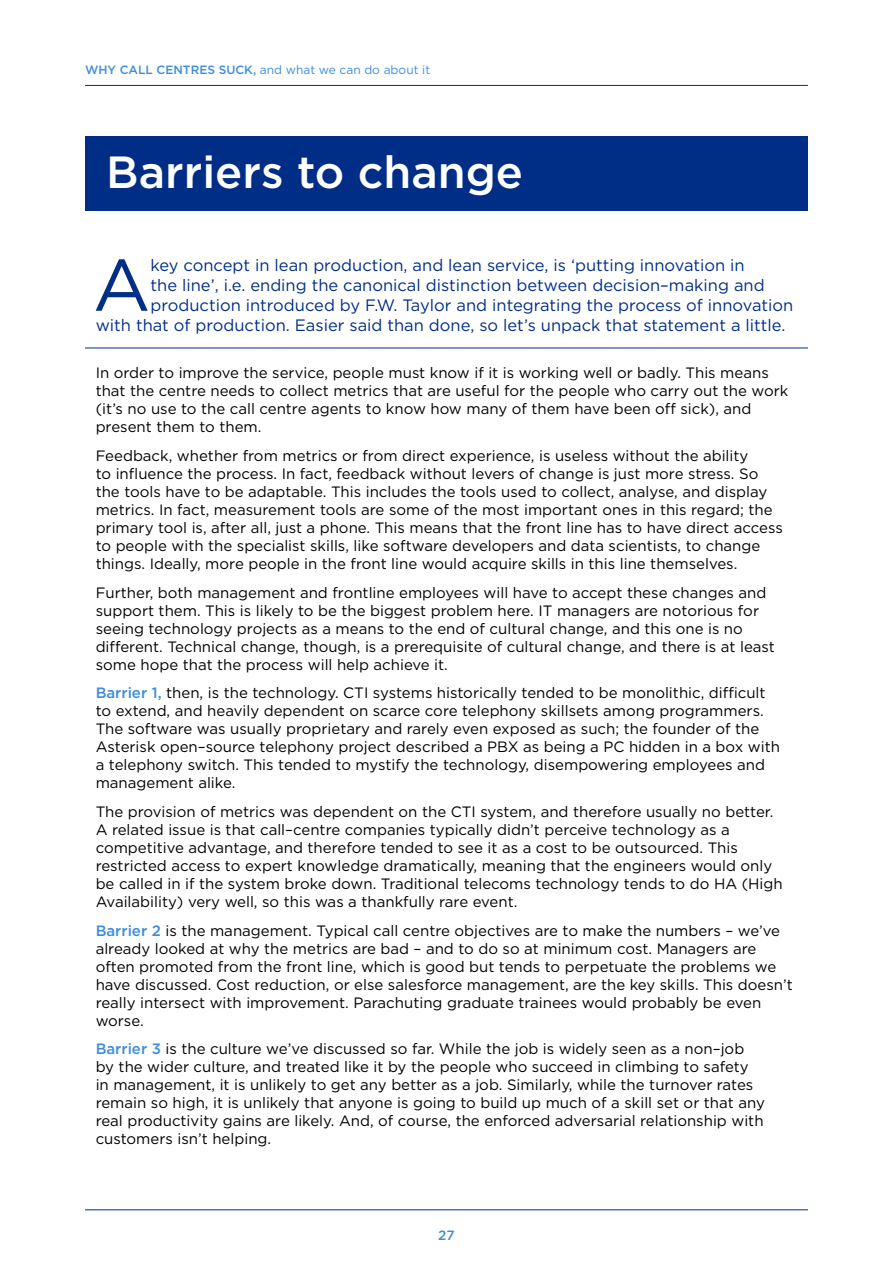
<style>
.page{position:relative;width:893px;height:1263px;background:#fff}
.page>*{position:absolute;margin:0;border:0;box-sizing:border-box;transform-origin:0 0}
.t1{font:73.05px "Gotham HTF";color:#002e86}
.t2{font:500 45px "Gotham HTF";color:#fff}
.t3{font:16.5px "Gotham HTF";color:#002e86}
.t4{font:15px/18px "Gotham HTF";color:#000}
.t5{font:500 13.5px "Gotham HTF";color:#3d8ddd}
.t6{font:12px "Gotham HTF";color:#3d8ddd}
.s1{font-weight:500}
.s2{font-weight:500;color:#3d8ddd}
</style>
<div class="page">
<hr style="left:85px;top:1209px;width:723px;height:1px;background:#002e86">
<hr style="left:85px;top:85px;width:723px;height:1px;background:#002e86">
<div style="left:85px;top:136px;width:723px;height:74px;background:#002e86"></div>
<hr style="left:85px;top:348px;width:723px;height:1px;background:#002e86">
<p class="t6" style="left:85px;top:63px;width:347px"><span class="s1">WHY CALL CENTRES SUCK,</span> and what we can do about it</p>
<h2 class="t2" style="left:106px;top:146px;width:418px">Barriers to change</h2>
<h1 class="t1" style="left:93px;top:244px;width:59px">A</h1>
<p class="t3" style="left:151px;top:256px;width:596px">key concept in lean production, and lean service, is ‘putting innovation in</p>
<p class="t3" style="left:151px;top:276px;width:616px">the line’, i.e. ending the canonical distinction between decision–making and</p>
<p class="t3" style="left:151px;top:296px;width:644px">production introduced by F.W. Taylor and integrating the process of innovation</p>
<p class="t3" style="left:96px;top:316px;width:691px">with that of production. Easier said than done, so let’s unpack that statement a little.</p>
<p class="t4" style="left:96px;top:364px;width:694px">In order to improve the service, people must know if it is working well or badly. This means that the centre needs to collect metrics that are useful for the people who carry out the work (it’s no use to the call centre agents to know how many of them have been off sick), and present them to them.</p>
<p class="t4" style="left:96px;top:446px;width:689px">Feedback, whether from metrics or from direct experience, is useless without the ability<br>to influence the process. In fact, feedback without levers of change is just more stress. So the tools have to be adaptable. This includes the tools used to collect, analyse, and display metrics. In fact, measurement tools are some of the most important ones in this regard; the primary tool is, after all, just a phone. This means that the front line has to have direct access to people with the specialist skills, like software developers and data scientists, to change things. Ideally, more people in the front line would acquire skills in this line themselves.</p>
<p class="t4" style="left:96px;top:583px;width:681px">Further, both management and frontline employees will have to accept these changes and support them. This is likely to be the biggest problem here. IT managers are notorious for seeing technology projects as a means to the end of cultural change, and this one is no different. Technical change, though, is a prerequisite of cultural change, and there is at least some hope that the process will help achieve it.</p>
<p class="t4" style="left:96px;top:684px;width:686px"><span class="s2">Barrier 1,</span> then, is the technology. CTI systems historically tended to be monolithic, difficult to extend, and heavily dependent on scarce core telephony skillsets among programmers.<br>The software was usually proprietary and rarely even exposed as such; the founder of the Asterisk open–source telephony project described a PBX as being a PC hidden in a box with a telephony switch. This tended to mystify the technology, disempowering employees and management alike.</p>
<p class="t4" style="left:96px;top:802px;width:689px">The provision of metrics was dependent on the CTI system, and therefore usually no better.<br>A related issue is that call–centre companies typically didn’t perceive technology as a competitive advantage, and therefore tended to see it as a cost to be outsourced. This restricted access to expert knowledge dramatically, meaning that the engineers would only be called in if the system broke down. Traditional telecoms technology tends to do HA (High Availability) very well, so this was a thankfully rare event.</p>
<p class="t4" style="left:96px;top:921px;width:699px"><span class="s2">Barrier 2</span> is the management. Typical call centre objectives are to make the numbers – we’ve already looked at why the metrics are bad – and to do so at minimum cost. Managers are often promoted from the front line, which is good but tends to perpetuate the problems we have discussed. Cost reduction, or else salesforce management, are the key skills. This doesn’t really intersect with improvement. Parachuting graduate trainees would probably be even worse.</p>
<p class="t4" style="left:96px;top:1040px;width:671px"><span class="s2">Barrier 3</span> is the culture we’ve discussed so far. While the job is widely seen as a non–job by the wider culture, and treated like it by the people who succeed in climbing to safety in management, it is unlikely to get any better as a job. Similarly, while the turnover rates remain so high, it is unlikely that anyone is going to build up much of a skill set or that any real productivity gains are likely. And, of course, the enforced adversarial relationship with customers isn’t helping.</p>
<p class="t5" style="left:438px;top:1228px;width:18px">27</p>
</div>
